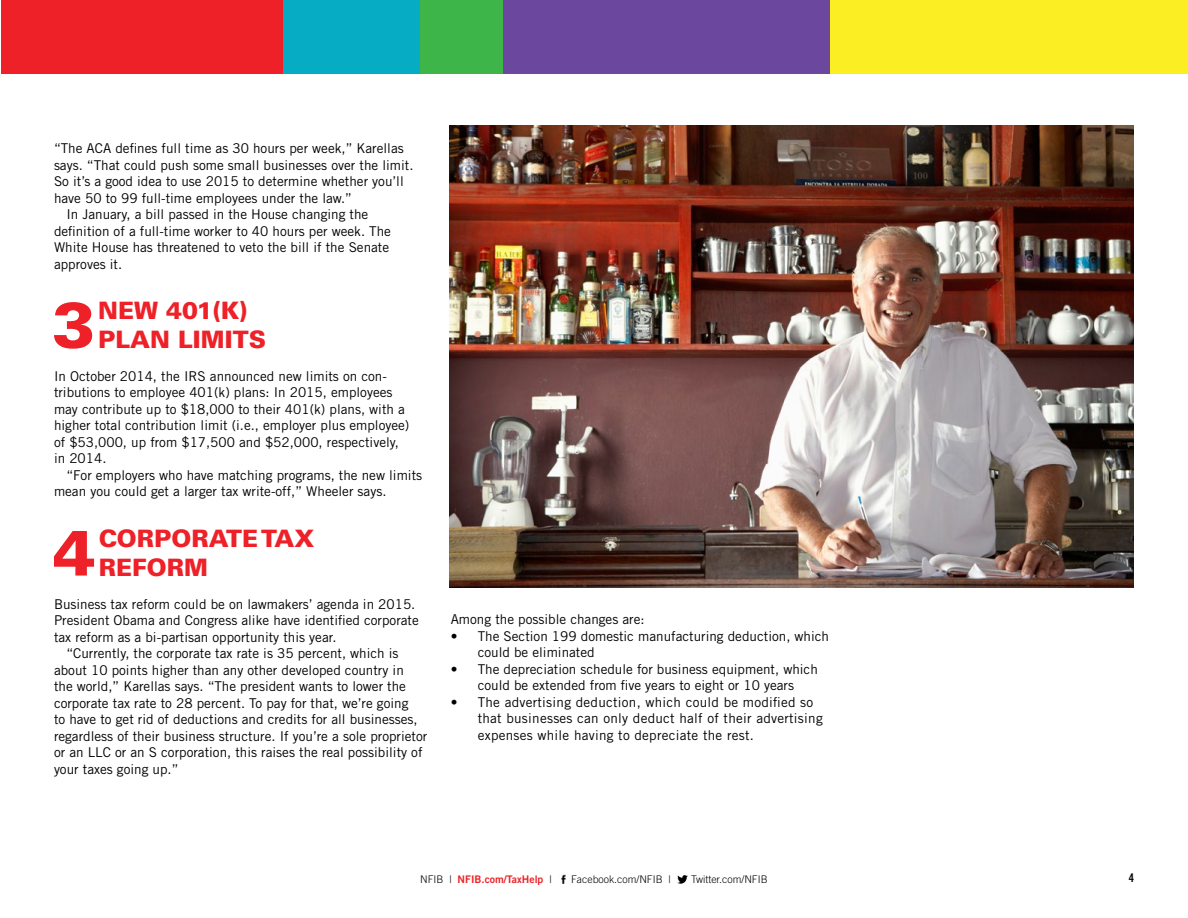
<style>
.page{position:relative;width:1188px;height:918px;background:#fff}
.page>*{position:absolute;margin:0;border:0;box-sizing:border-box;transform-origin:0 0}
.t1{font:900 63.9px "Univers LT Std";color:#ed2127}
.t2{font:900 24px/28.8px "Univers LT Std";color:#ed2127}
.t3{font:13.5px/16.5px "Trade Gothic LT Std";color:#000101}
.t4{font:13.5px/16.5px "Trade Gothic LT Std";letter-spacing:.02em;color:#000101}
.t5{font:12px "Trade Gothic LT Std Bd Cn 20";color:#000}
.t6{font:300 10.5px "Trade Gothic LT Std";color:#000}
.t7{font:10.5px "Trade Gothic LT Std Bd 2";color:#ed2127}
.s1{font-family:"Trade Gothic LT Std";font-weight:300;color:#000}
</style>
<div class="page">
<div style="left:1px;top:0;width:282px;height:73px;background:#ed2127"></div>
<div style="left:283px;top:0;width:137px;height:73px;background:#06abc4"></div>
<div style="left:420px;top:0;width:83px;height:73px;background:#3eb549"></div>
<div style="left:503px;top:0;width:328px;height:73px;background:#6b489d"></div>
<div style="left:831px;top:0;width:357px;height:73px;background:#fbee23"></div>
<img style="left:449px;top:126px;width:685px;height:462px">
<svg style="left:561px;top:875px;width:5px;height:8px"></svg>
<svg style="left:677px;top:875px;width:11px;height:9px"></svg>
<p class="t3" style="left:54px;top:140px;width:351px">“The ACA defines full time as 30 hours per week,” Karellas</p>
<p class="t3" style="left:54px;top:156px;width:361px">says. “That could push some small businesses over the limit.</p>
<p class="t3" style="left:54px;top:173px;width:351px">So it’s a good idea to use 2015 to determine whether you’ll</p>
<p class="t3" style="left:54px;top:189px;width:300px">have 50 to 99 full-time employees under the law.”</p>
<p class="t3" style="left:66px;top:206px;width:303px">In January, a bill passed in the House changing the</p>
<p class="t3" style="left:54px;top:222px;width:339px">definition of a full-time worker to 40 hours per week. The</p>
<p class="t3" style="left:54px;top:239px;width:337px">White House has threatened to veto the bill if the Senate</p>
<p class="t3" style="left:54px;top:255px;width:70px">approves it.</p>
<h1 class="t1" style="left:52px;top:285px;width:44px">3</h1>
<h2 class="t2" style="left:98px;top:296px;width:169px">NEW 401(K)<br>PLAN LIMITS</h2>
<p class="t3" style="left:54px;top:368px;width:357px">In October 2014, the IRS announced new limits on con&shy;tributions to employee 401(k) plans: In 2015, employees may contribute up to $18,000 to their 401(k) plans, with a higher total contribution limit (i.e., employer plus employee) of $53,000, up from $17,500 and $52,000, respectively, in 2014.</p>
<p class="t3" style="left:54px;top:467px;width:370px;text-indent:12px">“For employers who have matching programs, the new limits mean you could get a larger tax write-off,” Wheeler says.</p>
<h1 class="t1" style="left:53px;top:513px;width:44px">4</h1>
<h2 class="t2" style="left:99px;top:524px;width:217px">CORPORATE TAX<br>REFORM</h2>
<p class="t3" style="left:54px;top:595px;width:366px">Business tax reform could be on lawmakers’ agenda in 2015.<br>President Obama and Congress alike have identified corporate tax reform as a bi-partisan opportunity this year.</p>
<p class="t3" style="left:54px;top:645px;width:375px;text-indent:12px">“Currently, the corporate tax rate is 35 percent, which is about 10 points higher than any other developed country in<br>the world,” Karellas says. “The president wants to lower the corporate tax rate to 28 percent. To pay for that, we’re going<br>to have to get rid of deductions and credits for all businesses, regardless of their business structure. If you’re a sole proprietor or an LLC or an S corporation, this raises the real possibility of your taxes going up.”</p>
<p class="t3" style="left:451px;top:611px;width:195px">Among the possible changes are:</p>
<p class="t3" style="left:478px;top:628px;width:353px;text-indent:-27px">• The Section 199 domestic manufacturing deduction, which could be eliminated</p>
<p class="t3" style="left:451px;top:661px;width:369px;text-align:center">• The depreciation schedule for business equipment, which could be extended from five years to eight or 10 years</p>
<p class="t4" style="left:478px;top:694px;width:347px;text-indent:-27px">• The advertising deduction, which could be modified so that businesses can only deduct half of their advertising expenses while having to depreciate the rest.</p>
<p class="t7" style="left:420px;top:872px;width:133px"><span class="s1">NFIB |</span> NFIB.com/TaxHelp <span class="s1">|</span></p>
<p class="t6" style="left:571px;top:873px;width:101px">Facebook.com/NFIB |</p>
<p class="t6" style="left:691px;top:873px;width:78px">Twitter.com/NFIB</p>
<p class="t5" style="left:1129px;top:870px;width:7px">4</p>
</div>
